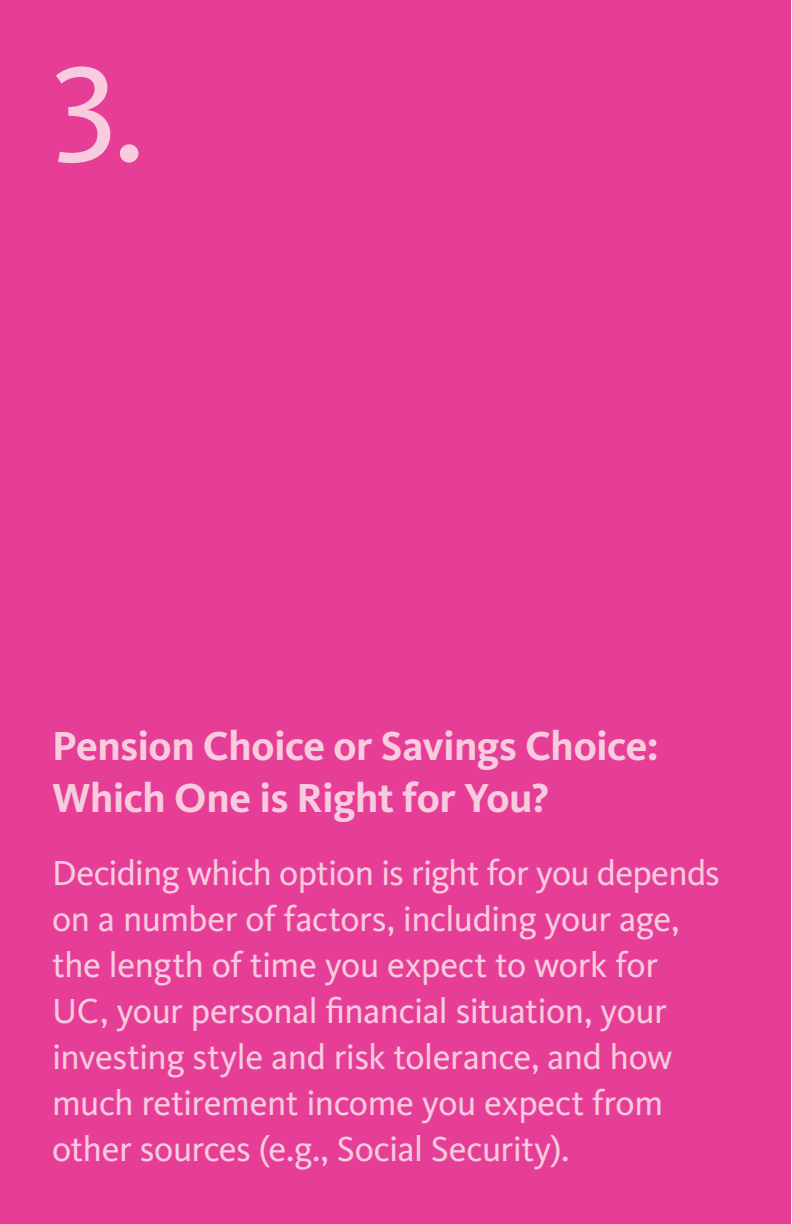
<style>
.page{position:relative;width:792px;height:1224px;background:#fff}
.page>*{position:absolute;margin:0;border:0;box-sizing:border-box;transform-origin:0 0}
.t1{font:140px "Kievit OT";color:#f8cbde}
.t2{font:700 42px/52px "Kievit OT";letter-spacing:-.015em;color:#f8cbde}
.t3{font:36px/46px "Kievit OT";letter-spacing:-.015em;color:#f8cbde}
</style>
<div class="page">
<div style="left:0;top:0;width:791px;height:1224px;background:#e63e97"></div>
<p class="t1" style="left:52px;top:36px;width:94px">3.</p>
<p class="t2" style="left:52px;top:720px;width:608px">Pension Choice or Savings Choice:<br>Which One is Right for You?</p>
<p class="t3" style="left:52px;top:850px;width:670px">Deciding which option is right for you depends on a number of factors, including your age, the length of time you expect to work for UC, your personal financial situation, your investing style and risk tolerance, and how much retirement income you expect from other sources (e.g., Social Security).</p>
</div>
